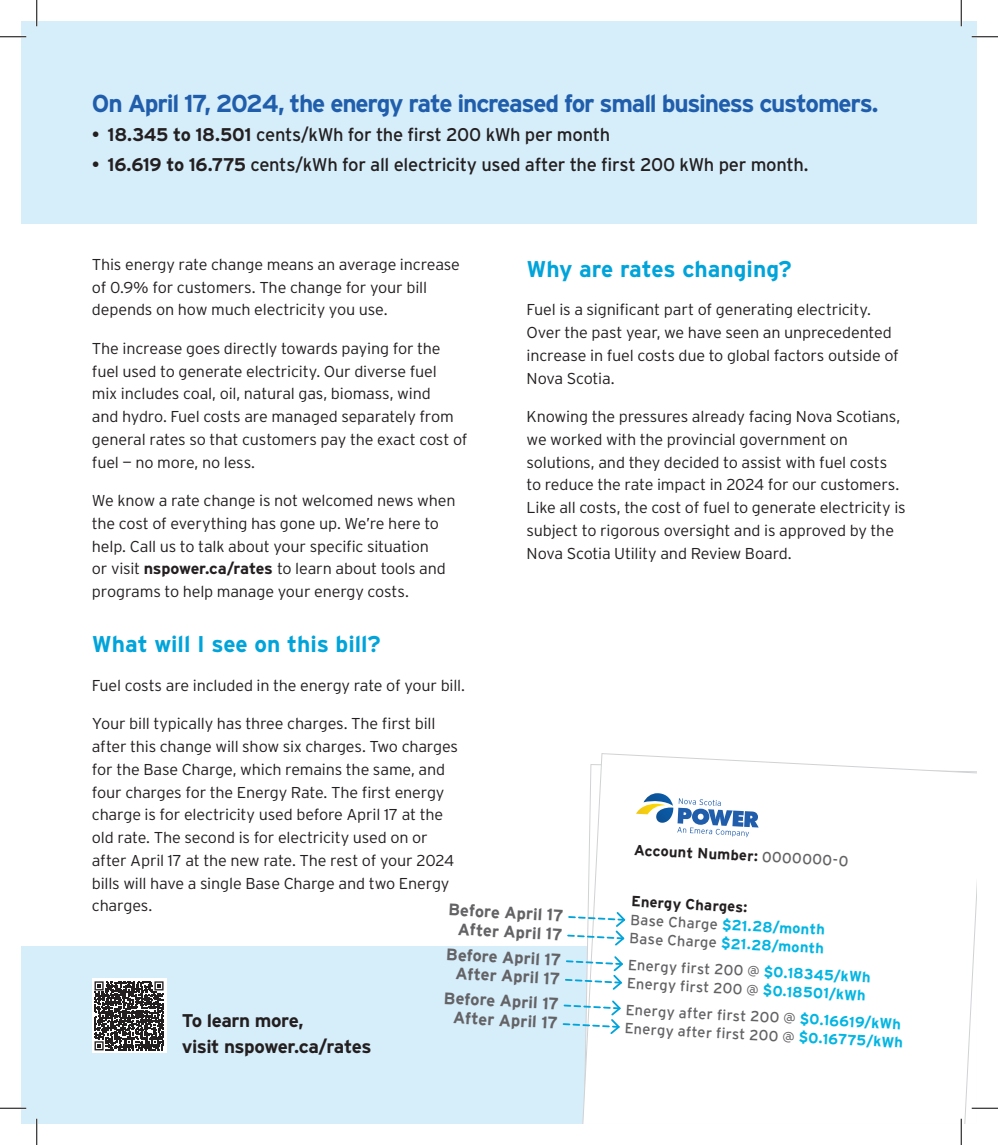
<style>
.page{position:relative;width:998px;height:1145px;background:#fff}
.page>*{position:absolute;margin:0;border:0;box-sizing:border-box;transform-origin:0 0}
.t1{font:700 24.5px "Interstate";letter-spacing:-.055em;color:#205eac}
.t2{font:700 22.75px "Interstate";color:#00a4da}
.t3{font:18.38px "Interstate";letter-spacing:-.02em;color:#231f20}
.t4{font:700 18.38px/26.2px "Interstate";letter-spacing:-.025em;color:#231f20}
.t5{font:700 16.62px/18.9px "Interstate";color:#636366;text-align:right}
.t6{font:300 15.75px/22.8px "Interstate";letter-spacing:-.01em;color:#231f20}
.t7{font:14.7px/18.4px "Interstate";color:#636366}
.t8{font:700 14.7px/18.4px "Interstate";color:#02b5e2}
.t9{font:700 14.7px "Interstate";color:#231f20}
.s1{font-weight:700}
.s2{font-weight:400;color:#636366}
.s3{color:#231f20}
.s4{font-weight:700;color:#02b5e2}
</style>
<div class="page">
<div style="left:21px;top:21px;width:956px;height:202px;background:#d6edfa"></div>
<div style="left:21px;top:946px;width:956px;height:178px;background:#d6edfa"></div>
<svg style="left:92px;top:978px;width:74px;height:75px"></svg>
<svg style="left:94px;top:981px;width:69px;height:69px;background:#5e5b5b"></svg>
<svg style="left:582px;top:753px;width:395px;height:371px"></svg>
<svg style="left:567px;top:910px;width:60px;height:37px"></svg>
<svg style="left:565px;top:954px;width:59px;height:37px"></svg>
<svg style="left:562px;top:998px;width:60px;height:37px"></svg>
<svg style="left:636px;top:792px;width:122px;height:45px"></svg>
<hr style="left:0;top:36px;width:26px;height:2px;background:#fff">
<hr style="left:971px;top:36px;width:27px;height:2px;background:#fff">
<hr style="left:0;top:1107px;width:26px;height:2px;background:#fff">
<hr style="left:971px;top:1107px;width:27px;height:2px;background:#fff">
<hr style="left:36px;top:0;width:2px;height:26px;background:#fff">
<hr style="left:36px;top:1118px;width:2px;height:26px;background:#fff">
<hr style="left:960px;top:0;width:2px;height:26px;background:#fff">
<hr style="left:960px;top:1118px;width:2px;height:26px;background:#fff">
<svg style="left:0;top:36px;width:26px;height:1px"></svg>
<svg style="left:971px;top:36px;width:27px;height:1px"></svg>
<svg style="left:0;top:1107px;width:26px;height:1px"></svg>
<svg style="left:971px;top:1107px;width:27px;height:1px"></svg>
<svg style="left:36px;top:0;width:1px;height:26px"></svg>
<svg style="left:36px;top:1118px;width:1px;height:26px"></svg>
<svg style="left:961px;top:0;width:1px;height:26px"></svg>
<svg style="left:961px;top:1118px;width:1px;height:26px"></svg>
<h1 class="t1" style="left:92px;top:89px;width:788px">On April 17, 2024, the energy rate increased for small business customers.</h1>
<p class="t3" style="left:92px;top:125px;width:520px">• <span class="s1">18.345 to 18.501</span> cents/kWh for the first 200 kWh per month</p>
<p class="t3" style="left:92px;top:155px;width:718px">• <span class="s1">16.619 to 16.775</span> cents/kWh for all electricity used after the first 200 kWh per month.</p>
<p class="t6" style="left:92px;top:253px;width:369px">This energy rate change means an average increase of 0.9% for customers. The change for your bill depends on how much electricity you use.</p>
<p class="t6" style="left:92px;top:337px;width:377px">The increase goes directly towards paying for the fuel used to generate electricity. Our diverse fuel<br>mix includes coal, oil, natural gas, biomass, wind<br>and hydro. Fuel costs are managed separately from general rates so that customers pay the exact cost of fuel — no more, no less.</p>
<p class="t6" style="left:92px;top:489px;width:365px">We know a rate change is not welcomed news when the cost of everything has gone up. We’re here to help. Call us to talk about your specific situation<br>or visit <span class="s1">nspower.ca/rates</span> to learn about tools and programs to help manage your energy costs.</p>
<h2 class="t2" style="left:526px;top:256px;width:267px">Why are rates changing?</h2>
<p class="t6" style="left:526px;top:298px;width:374px">Fuel is a significant part of generating electricity.<br>Over the past year, we have seen an unprecedented increase in fuel costs due to global factors outside of Nova Scotia.</p>
<p class="t6" style="left:526px;top:405px;width:381px">Knowing the pressures already facing Nova Scotians, we worked with the provincial government on solutions, and they decided to assist with fuel costs to reduce the rate impact in 2024 for our customers.<br>Like all costs, the cost of fuel to generate electricity is subject to rigorous oversight and is approved by the Nova Scotia Utility and Review Board.</p>
<h2 class="t2" style="left:92px;top:631px;width:290px">What will I see on this bill?</h2>
<p class="t6" style="left:92px;top:674px;width:375px">Fuel costs are included in the energy rate of your bill.</p>
<p class="t6" style="left:92px;top:712px;width:368px">Your bill typically has three charges. The first bill after this change will show six charges. Two charges for the Base Charge, which remains the same, and four charges for the Energy Rate. The first energy charge is for electricity used before April 17 at the old rate. The second is for electricity used on or after April 17 at the new rate. The rest of your 2024 bills will have a single Base Charge and two Energy charges.</p>
<p class="t5" style="left:449px;top:900px;width:117px;rotate:3deg">Before April 17<br>After April 17</p>
<p class="t5" style="left:447px;top:944px;width:117px;rotate:3deg">Before April 17</p>
<p class="t5" style="left:444px;top:988px;width:117px;rotate:3deg">Before April 17</p>
<p class="t5" style="left:456px;top:963px;width:106px;rotate:3deg">After April 17</p>
<p class="t5" style="left:453px;top:1007px;width:106px;rotate:3deg">After April 17</p>
<p class="t4" style="left:182px;top:1007px;width:191px">To learn more,<br>visit nspower.ca/rates</p>
<p class="t9" style="left:634px;top:841px;width:216px;rotate:3deg">Account Number: <span class="s2">0000000-0</span></p>
<p class="t8" style="left:632px;top:892px;width:196px;rotate:3deg"><span class="s3">Energy Charges:<br></span><span class="s2">Base Charge</span> $21.28/month<br><span class="s2">Base Charge</span> $21.28/month</p>
<p class="t7" style="left:628px;top:955px;width:244px;rotate:3deg">Energy first 200 @ <span class="s4">$0.18345/kWh<br></span>Energy first 200 @ <span class="s4">$0.18501/kWh</span></p>
<p class="t7" style="left:626px;top:1000px;width:280px;rotate:3deg">Energy after first 200 @ <span class="s4">$0.16619/kWh<br></span>Energy after first 200 @ <span class="s4">$0.16775/kWh</span></p>
</div>
